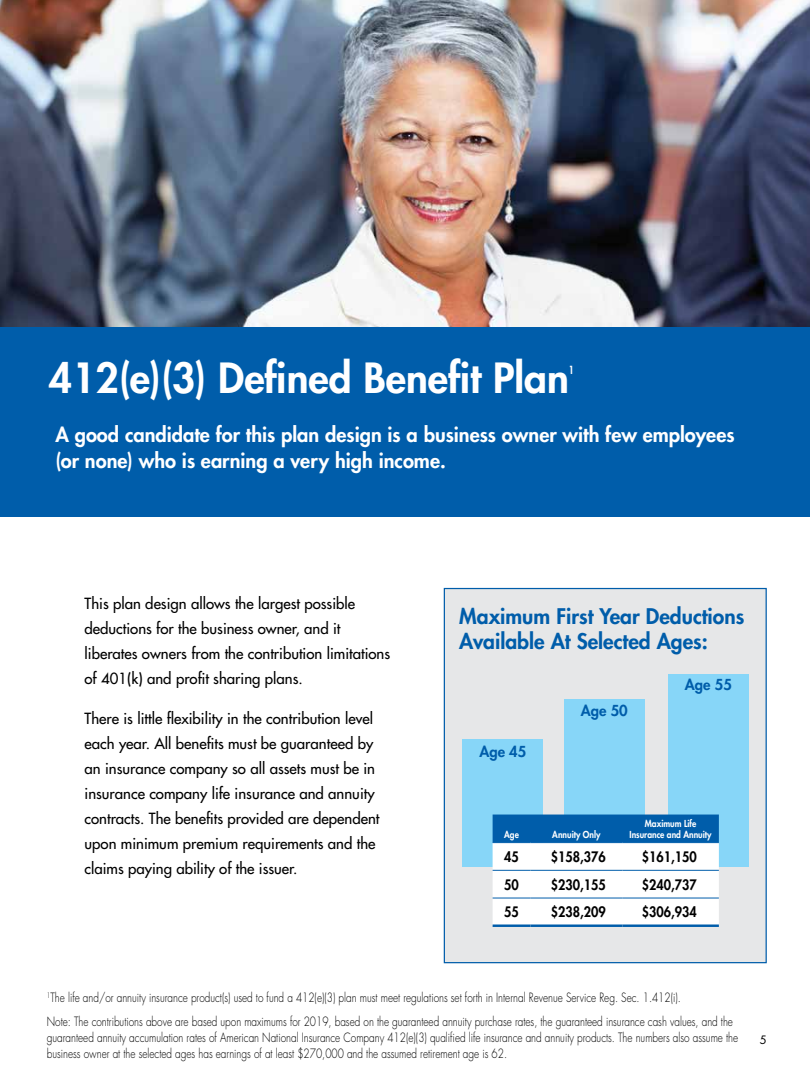
<style>
.page{position:relative;width:810px;height:1080px;background:#fff}
.page>*{position:absolute;margin:0;border:0;box-sizing:border-box;transform-origin:0 0}
.t1{font:800 40.5px "Futura";color:#fff}
.t2{font:800 21px/25.1px "Futura";color:#005daa}
.t3{font:800 20px/26.2px "Futura";color:#fff}
.t4{font:15px/25px "Futura";color:#000}
.t5{font:800 14.75px "Futura";color:#005daa}
.t6{font:800 14.12px "Futura";color:#000;scale:.9 1}
.t7{font:300 12.5px/23.8px "Futura";color:#000;scale:.8 1}
.t8{font:11.25px "Futura";color:#000}
.t9{font:800 10.88px "Futura";color:#fff;scale:.8 1}
.t10{font:800 9.38px/11.2px "Futura";color:#fff;text-align:center;scale:.9 1}
</style>
<div class="page">
<img style="left:0;top:0;width:810px;height:429px">
<div style="left:1px;top:327px;width:809px;height:189px;background:#005daa"></div>
<div style="left:444px;top:588px;width:323px;height:375px;background:#e6e7e8;border:1px solid #005daa"></div>
<div style="left:668px;top:674px;width:81px;height:193px;background:#87d6f8"></div>
<div style="left:564px;top:699px;width:81px;height:168px;background:#87d6f8"></div>
<div style="left:463px;top:740px;width:80px;height:127px;background:#87d6f8"></div>
<svg style="left:493px;top:815px;width:226px;height:110px;background:#bbd4e8"></svg>
<hr style="left:493px;top:842px;width:38px;height:1px;background:#005daa">
<hr style="left:493px;top:870px;width:38px;height:1px;background:#005daa">
<hr style="left:531px;top:842px;width:91px;height:1px;background:#005daa">
<hr style="left:531px;top:870px;width:91px;height:1px;background:#005daa">
<hr style="left:622px;top:842px;width:97px;height:1px;background:#005daa">
<hr style="left:622px;top:870px;width:97px;height:1px;background:#005daa">
<hr style="left:493px;top:898px;width:38px;height:1px;background:#005daa">
<hr style="left:493px;top:925px;width:38px;height:2px;background:#005daa">
<hr style="left:531px;top:898px;width:91px;height:1px;background:#005daa">
<hr style="left:531px;top:925px;width:91px;height:2px;background:#005daa">
<hr style="left:622px;top:898px;width:97px;height:1px;background:#005daa">
<hr style="left:622px;top:925px;width:97px;height:2px;background:#005daa">
<h1 class="t1" style="left:49px;top:352px;width:522px">412(e)(3) Defined Benefit Plan</h1>
<p class="t9" style="left:569px;top:363px;width:8px">1</p>
<h3 class="t3" style="left:55px;top:421px;width:681px">A good candidate for this plan design is a business owner with few employees (or none) who is earning a very high income.</h3>
<p class="t4" style="left:85px;top:591px;width:307px">This plan design allows the largest possible deductions for the business owner, and it liberates owners from the contribution limitations of 401(k) and profit sharing plans.</p>
<p class="t4" style="left:85px;top:706px;width:297px">There is little flexibility in the contribution level each year. All benefits must be guaranteed by an insurance company so all assets must be in insurance company life insurance and annuity contracts. The benefits provided are dependent upon minimum premium requirements and the claims paying ability of the issuer.</p>
<h2 class="t2" style="left:459px;top:604px;width:287px">Maximum First Year Deductions<br>Available At Selected Ages:</h2>
<p class="t5" style="left:479px;top:742px;width:48px">Age 45</p>
<p class="t5" style="left:581px;top:702px;width:48px">Age 50</p>
<p class="t5" style="left:685px;top:675px;width:48px">Age 55</p>
<p class="t10" style="left:504px;top:829px;width:18px">Age</p>
<p class="t10" style="left:552px;top:829px;width:55px">Annuity Only</p>
<p class="t10" style="left:630px;top:818px;width:93px">Maximum Life<br>Insurance and Annuity</p>
<p class="t6" style="left:504px;top:848px;width:18px">45</p>
<p class="t6" style="left:551px;top:848px;width:63px">$158,376</p>
<p class="t6" style="left:642px;top:848px;width:63px">$161,150</p>
<p class="t6" style="left:504px;top:876px;width:18px">50</p>
<p class="t6" style="left:551px;top:876px;width:63px">$230,155</p>
<p class="t6" style="left:642px;top:876px;width:63px">$240,737</p>
<p class="t6" style="left:504px;top:903px;width:18px">55</p>
<p class="t6" style="left:551px;top:903px;width:63px">$238,209</p>
<p class="t6" style="left:642px;top:903px;width:63px">$306,934</p>
<p class="t7" style="left:47px;top:986px;width:859px"><sup>1</sup>The life and/or annuity insurance product(s) used to fund a 412(e)(3) plan must meet regulations set forth in Internal Revenue Service Reg. Sec. 1.412(i).<br>Note: The contributions above are based upon maximums for 2019, based on the guaranteed annuity purchase rates, the guaranteed insurance cash values, and the</p>
<p class="t7" style="left:47px;top:1030px;width:866px;line-height:16.2px">guaranteed annuity accumulation rates of American National Insurance Company 412(e)(3) qualified life insurance and annuity products. The numbers also assume the business owner at the selected ages has earnings of at least $270,000 and the assumed retirement age is 62.</p>
<p class="t8" style="left:760px;top:1032px;width:8px">5</p>
</div>
